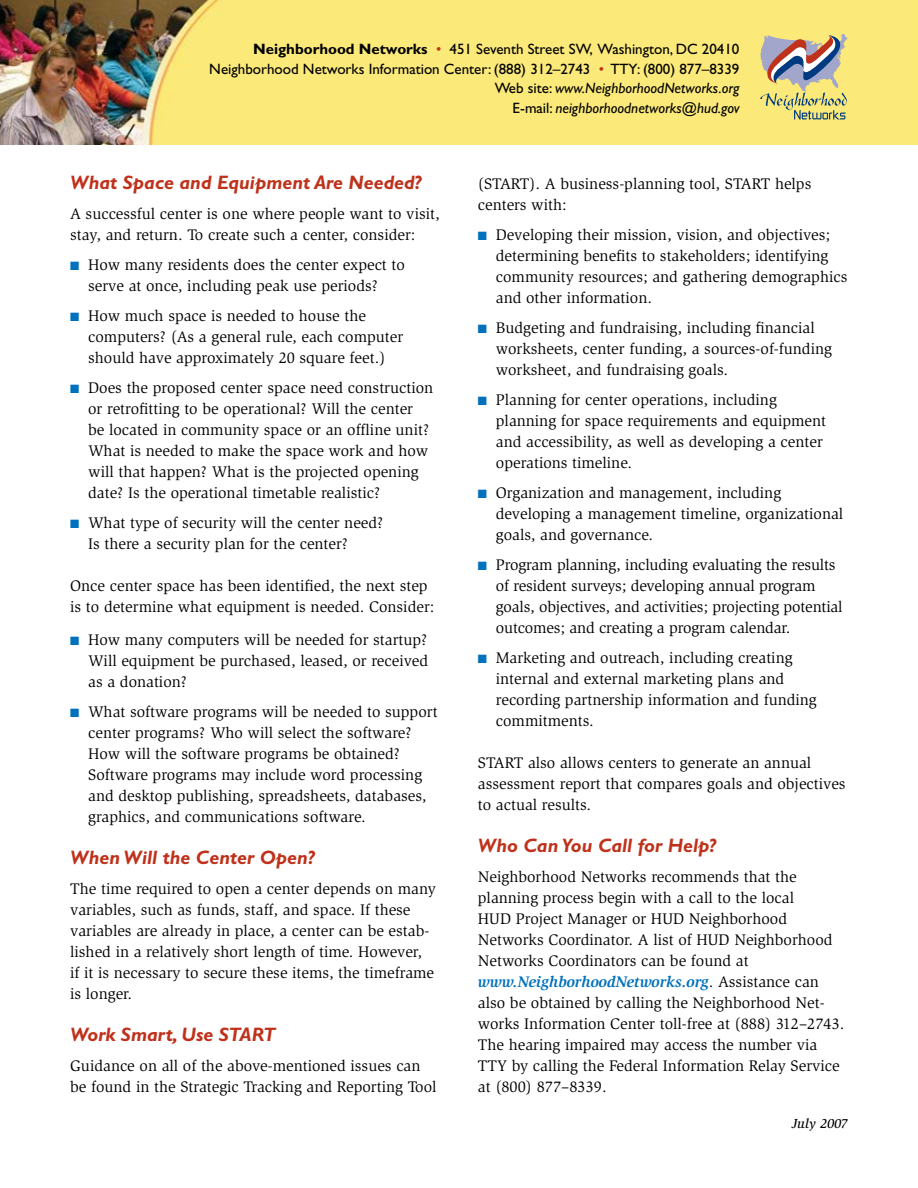
<style>
.page{position:relative;width:918px;height:1188px;background:#fff}
.page>*{position:absolute;margin:0;border:0;box-sizing:border-box;transform-origin:0 0}
.L1{font:italic 700 19.5px "Gill Sans";color:#bf311a}
.Bullets{font:15.75px/21px "Slimbach";color:#000}
.Body_text{font:15.75px/21px "Slimbach";color:#000}
.t1{font:15px "Gill Sans";color:#000}
.t2{font:italic 15px/19.5px "Gill Sans";color:#000;text-align:right}
.t3{font:italic 500 13.5px "Slimbach";color:#000}
.t4{font:12px "Zapf Dingbats";color:#0071bc}
.s1{font-weight:700}
.s2{color:#bf311a}
.s3{font-style:normal}
.s4{font-weight:700;font-style:italic;color:#0071bc}
</style>
<div class="page">
<img style="left:0;top:0;width:918px;height:144px">
<svg style="left:761px;top:34px;width:87px;height:85px;background:#c0b58d"></svg>
<p class="t1" style="left:253px;top:40px;width:488px"><span class="s1">Neighborhood Networks</span> <span class="s2">•</span> 451 Seventh Street SW, Washington, DC 20410</p>
<p class="t1" style="left:209px;top:60px;width:532px">Neighborhood Networks Information Center: (888) 312–2743 <span class="s2">•</span> TTY: (800) 877–8339</p>
<p class="t2" style="left:495px;top:78px;width:246px"><span class="s3">Web site:</span> www.NeighborhoodNetworks.org<br><span class="s3">E-mail:</span> neighborhoodnetworks@hud.gov</p>
<p class="L1" style="left:70px;top:171px;width:352px">What Space and Equipment Are Needed?</p>
<p class="Body_text" style="left:70px;top:204px;width:371px">A successful center is one where people want to visit, stay, and return. To create such a center, consider:</p>
<p class="Bullets" style="left:88px;top:255px;width:318px">How many residents does the center expect to serve at once, including peak use periods?</p>
<p class="Bullets" style="left:88px;top:306px;width:317px">How much space is needed to house the computers? (As a general rule, each computer should have approximately 20 square feet.)</p>
<p class="Bullets" style="left:88px;top:378px;width:347px">Does the proposed center space need construction or retrofitting to be operational? Will the center be located in community space or an offline unit?<br>What is needed to make the space work and how will that happen? What is the projected opening date? Is the operational timetable realistic?</p>
<p class="Bullets" style="left:88px;top:513px;width:297px">What type of security will the center need?<br>Is there a security plan for the center?</p>
<p class="Body_text" style="left:70px;top:576px;width:366px">Once center space has been identified, the next step is to determine what equipment is needed. Consider:</p>
<p class="Bullets" style="left:88px;top:630px;width:342px;text-align:justify">How many computers will be needed for startup?<br>Will equipment be purchased, leased, or received as a donation?</p>
<p class="Bullets" style="left:88px;top:702px;width:351px">What software programs will be needed to support center programs? Who will select the software?<br>How will the software programs be obtained?<br>Software programs may include word processing and desktop publishing, spreadsheets, databases, graphics, and communications software.</p>
<p class="L1" style="left:70px;top:846px;width:246px">When Will the Center Open?</p>
<p class="Body_text" style="left:70px;top:879px;width:367px">The time required to open a center depends on many variables, such as funds, staff, and space. If these variables are already in place, a center can be estab&shy;lished in a relatively short length of time. However,<br>if it is necessary to secure these items, the timeframe is longer.</p>
<p class="L1" style="left:70px;top:1023px;width:207px">Work Smart, Use START</p>
<p class="Body_text" style="left:70px;top:1056px;width:368px">Guidance on all of the above-mentioned issues can be found in the Strategic Tracking and Reporting Tool</p>
<p class="t4" style="left:70px;top:260px;width:11px">■</p>
<p class="t4" style="left:70px;top:311px;width:11px">■</p>
<p class="t4" style="left:70px;top:383px;width:11px">■</p>
<p class="t4" style="left:70px;top:518px;width:11px">■</p>
<p class="t4" style="left:70px;top:635px;width:11px">■</p>
<p class="t4" style="left:70px;top:707px;width:11px">■</p>
<p class="Body_text" style="left:478px;top:173px;width:335px">(START). A business-planning tool, START helps centers with:</p>
<p class="Bullets" style="left:496px;top:224px;width:353px">Developing their mission, vision, and objectives; determining benefits to stakeholders; identifying community resources; and gathering demographics and other information.</p>
<p class="Bullets" style="left:496px;top:317px;width:338px">Budgeting and fundraising, including financial worksheets, center funding, a sources-of-funding worksheet, and fundraising goals.</p>
<p class="Bullets" style="left:496px;top:389px;width:332px">Planning for center operations, including planning for space requirements and equipment and accessibility, as well as developing a center operations timeline.</p>
<p class="Bullets" style="left:496px;top:482px;width:349px">Organization and management, including developing a management timeline, organizational goals, and governance.</p>
<p class="Bullets" style="left:496px;top:554px;width:348px">Program planning, including evaluating the results of resident surveys; developing annual program goals, objectives, and activities; projecting potential outcomes; and creating a program calendar.</p>
<p class="Bullets" style="left:496px;top:647px;width:322px">Marketing and outreach, including creating internal and external marketing plans and recording partnership information and funding commitments.</p>
<p class="Body_text" style="left:478px;top:752px;width:369px">START also allows centers to generate an annual assessment report that compares goals and objectives to actual results.</p>
<p class="L1" style="left:478px;top:834px;width:240px">Who Can You Call for Help?</p>
<p class="Body_text" style="left:478px;top:866px;width:368px">Neighborhood Networks recommends that the planning process begin with a call to the local<br>HUD Project Manager or HUD Neighborhood Networks Coordinator. A list of HUD Neighborhood Networks Coordinators can be found at <span class="s4">www.NeighborhoodNetworks.org</span>. Assistance can also be obtained by calling the Neighborhood Net&shy;works Information Center toll-free at (888) 312–2743.<br>The hearing impaired may access the number via TTY by calling the Federal Information Relay Service at (800) 877–8339.</p>
<p class="t4" style="left:478px;top:230px;width:11px">■</p>
<p class="t4" style="left:478px;top:323px;width:11px">■</p>
<p class="t4" style="left:478px;top:395px;width:11px">■</p>
<p class="t4" style="left:478px;top:488px;width:11px">■</p>
<p class="t4" style="left:478px;top:560px;width:11px">■</p>
<p class="t4" style="left:478px;top:653px;width:11px">■</p>
<p class="t3" style="left:792px;top:1116px;width:57px">July 2007</p>
</div>
